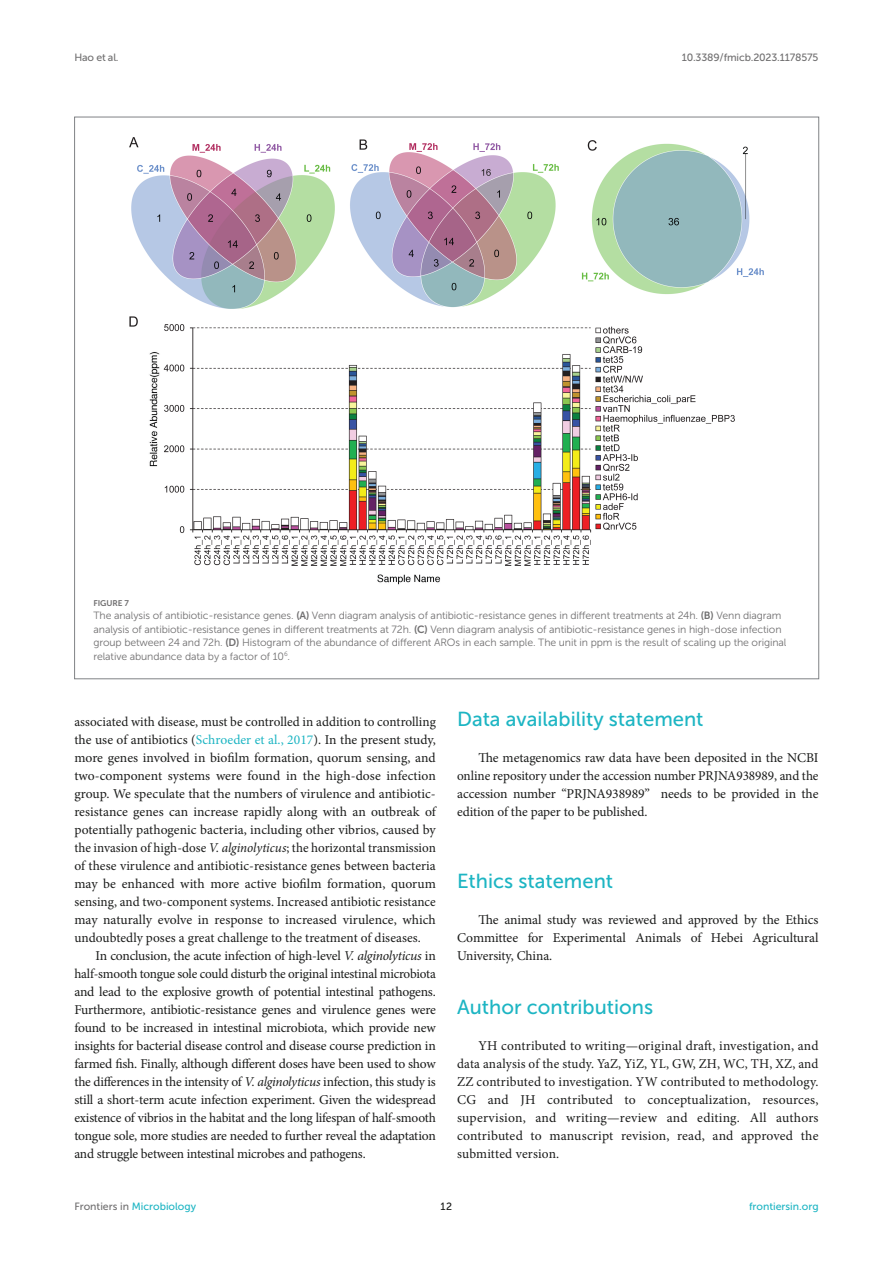
<style>
.page{position:relative;width:893px;height:1263px;background:#fff}
.page>*{position:absolute;margin:0;border:0;box-sizing:border-box;transform-origin:0 0}
.HEAD_1{font:20.25px "Museo Sans 500";color:#1db5c3}
.TEXT{font:13.5px/18px "Minion Pro";letter-spacing:-.01em;color:#1b1c1b;text-align:justify}
.TEXT_FLUSH{font:13.5px/18px "Minion Pro";color:#1b1c1b;text-align:justify}
.FIG_LEG{font:10.5px/13.5px "Museo Sans 300";letter-spacing:-.01em;color:#706f70}
.t1{font:10.5px "Museo Sans 500";color:#1db5c3}
.t2{font:10.5px "Museo Sans 500";letter-spacing:-.015em;color:#706f70}
.t3{font:10.5px "Museo Sans 500";color:#1b1c1b}
.FIG_HD{font:8.25px "Museo Sans 700";letter-spacing:-.01em;color:#706f70}
.s1{font-family:"Museo Sans 700"}
.s2{color:#1db5c3}
.s3{font-style:italic}
.s4{color:#706f70}
</style>
<div class="page">
<img style="left:129px;top:137px;width:635px;height:448px">
<p class="t2" style="left:74px;top:51px;width:46px">Hao et al.</p>
<p class="t2" style="left:682px;top:51px;width:138px">10.3389/fmicb.2023.1178575</p>
<p class="FIG_HD" style="left:94px;top:598px;width:37px">FIGURE 7</p>
<p class="FIG_LEG" style="left:94px;top:609px;width:694px">The analysis of antibiotic-resistance genes. <span class="s1">(A)</span> Venn diagram analysis of antibiotic-resistance genes in different treatments at 24 h. <span class="s1">(B)</span> Venn diagram analysis of antibiotic-resistance genes in different treatments at 72 h. <span class="s1">(C)</span> Venn diagram analysis of antibiotic-resistance genes in high-dose infection group between 24 and 72 h. <span class="s1">(D)</span> Histogram of the abundance of different AROs in each sample. The unit in ppm is the result of scaling up the original relative abundance data by a factor of 10<sup>6</sup>.</p>
<p class="TEXT" style="left:74px;top:713px;width:363px">associated with disease, must be controlled in addition to controlling the use of antibiotics (<span class="s2">Schroeder et al., 2017</span>). In the present study, more genes involved in biofilm formation, quorum sensing, and two-component systems were found in the high-dose infection group. We speculate that the numbers of virulence and antibiotic&shy;resistance genes can increase rapidly along with an outbreak of potentially pathogenic bacteria, including other vibrios, caused by the invasion of high-dose <span class="s3">V. alginolyticus</span>; the horizontal transmission of these virulence and antibiotic-resistance genes between bacteria may be enhanced with more active biofilm formation, quorum sensing, and two-component systems. Increased antibiotic resistance may naturally evolve in response to increased virulence, which undoubtedly poses a great challenge to the treatment of diseases.</p>
<p class="TEXT" style="left:74px;top:947px;width:363px;text-indent:21px">In conclusion, the acute infection of high-level <span class="s3">V. alginolyticus</span> in half-smooth tongue sole could disturb the original intestinal microbiota and lead to the explosive growth of potential intestinal pathogens.<br>Furthermore, antibiotic-resistance genes and virulence genes were found to be increased in intestinal microbiota, which provide new insights for bacterial disease control and disease course prediction in farmed fish. Finally, although different doses have been used to show the differences in the intensity of <span class="s3">V. alginolyticus</span> infection, this study is still a short-term acute infection experiment. Given the widespread existence of vibrios in the habitat and the long lifespan of half-smooth tongue sole, more studies are needed to further reveal the adaptation and struggle between intestinal microbes and pathogens.</p>
<p class="HEAD_1" style="left:457px;top:708px;width:248px">Data availability statement</p>
<p class="TEXT_FLUSH" style="left:457px;top:749px;width:363px;text-indent:21px">The metagenomics raw data have been deposited in the NCBI online repository under the accession number PRJNA938989, and the accession number “PRJNA938989” needs to be provided in the edition of the paper to be published.</p>
<p class="HEAD_1" style="left:457px;top:870px;width:158px">Ethics statement</p>
<p class="TEXT_FLUSH" style="left:457px;top:911px;width:363px;text-indent:21px">The animal study was reviewed and approved by the Ethics Committee for Experimental Animals of Hebei Agricultural University, China.</p>
<p class="HEAD_1" style="left:457px;top:996px;width:197px">Author contributions</p>
<p class="TEXT_FLUSH" style="left:457px;top:1037px;width:363px;text-indent:21px">YH contributed to writing—original draft, investigation, and data analysis of the study. YaZ, YiZ, YL, GW, ZH, WC, TH, XZ, and ZZ contributed to investigation. YW contributed to methodology.<br>CG and JH contributed to conceptualization, resources, supervision, and writing—review and editing. All authors contributed to manuscript revision, read, and approved the submitted version.</p>
<p class="t1" style="left:74px;top:1200px;width:123px"><span class="s4">Frontiers in</span> Microbiology</p>
<p class="t3" style="left:441px;top:1200px;width:13px">12</p>
<p class="t1" style="left:749px;top:1200px;width:71px">frontiersin.org</p>
</div>
